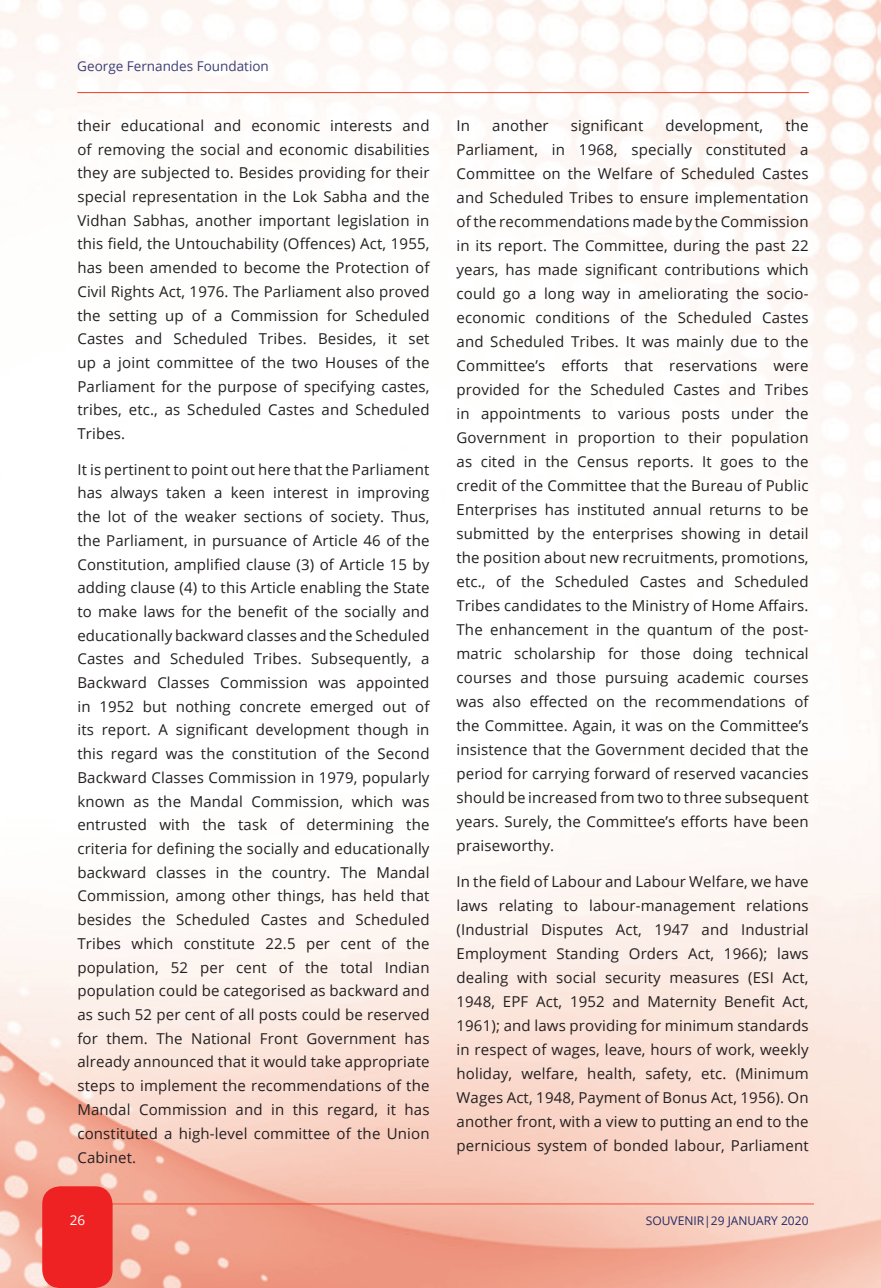
<style>
.page{position:relative;width:881px;height:1288px;background:#fff}
.page>*{position:absolute;margin:0;border:0;box-sizing:border-box;transform-origin:0 0}
.t1{font:15px/23.7px "Open Sans";letter-spacing:.01em;color:#231f20;text-align:justify}
.t2{font:13.5px "Open Sans";color:#3e4075}
.t3{font:13.5px "Open Sans";color:#fff}
.t4{font:12px "Open Sans";color:#232a67}
</style>
<div class="page">
<img style="left:0;top:0;width:881px;height:1288px">
<hr style="left:77px;top:92px;width:731px;height:1px;background:#ef4e36">
<hr style="left:70px;top:1203px;width:744px;height:1px;background:#ef4e36">
<div style="left:42px;top:1186px;width:71px;height:102px;background:#ee2123;border-radius:18px"></div>
<p class="t2" style="left:77px;top:57px;width:193px">George Fernandes Foundation</p>
<p class="t1" style="left:77px;top:113px;width:354px">their educational and economic interests and of removing the social and economic disabilities they are subjected to. Besides providing for their special representation in the Lok Sabha and the Vidhan Sabhas, another important legislation in this field, the Untouchability (Offences) Act, 1955, has been amended to become the Protection of Civil Rights Act, 1976. The Parliament also proved the setting up of a Commission for Scheduled Castes and Scheduled Tribes. Besides, it set up a joint committee of the two Houses of the Parliament for the purpose of specifying castes, tribes, etc., as Scheduled Castes and Scheduled Tribes.</p>
<p class="t1" style="left:77px;top:457px;width:354px">It is pertinent to point out here that the Parliament has always taken a keen interest in improving the lot of the weaker sections of society. Thus, the Parliament, in pursuance of Article 46 of the Constitution, amplified clause (3) of Article 15 by adding clause (4) to this Article enabling the State to make laws for the benefit of the socially and educationally backward classes and the Scheduled Castes and Scheduled Tribes. Subsequently, a Backward Classes Commission was appointed in 1952 but nothing concrete emerged out of its report. A significant development though in this regard was the constitution of the Second Backward Classes Commission in 1979, popularly known as the Mandal Commission, which was entrusted with the task of determining the criteria for defining the socially and educationally backward classes in the country. The Mandal Commission, among other things, has held that besides the Scheduled Castes and Scheduled Tribes which constitute 22.5 per cent of the population, 52 per cent of the total Indian population could be categorised as backward and as such 52 per cent of all posts could be reserved for them. The National Front Government has already announced that it would take appropriate steps to implement the recommendations of the Mandal Commission and in this regard, it has constituted a high-level committee of the Union Cabinet.</p>
<p class="t1" style="left:456px;top:113px;width:15px">In</p>
<p class="t1" style="left:492px;top:113px;width:58px">another</p>
<p class="t1" style="left:571px;top:113px;width:74px">significant</p>
<p class="t1" style="left:665px;top:113px;width:99px">development,</p>
<p class="t1" style="left:456px;top:113px;width:354px;text-indent:329px">the Parliament, in 1968, specially constituted a Committee on the Welfare of Scheduled Castes and Scheduled Tribes to ensure implementation of the recommendations made by the Commission in its report. The Committee, during the past 22 years, has made significant contributions which could go a long way in ameliorating the socio&shy;economic conditions of the Scheduled Castes and Scheduled Tribes. It was mainly due to the Committee’s efforts that reservations were provided for the Scheduled Castes and Tribes in appointments to various posts under the Government in proportion to their population as cited in the Census reports. It goes to the credit of the Committee that the Bureau of Public Enterprises has instituted annual returns to be submitted by the enterprises showing in detail the position about new recruitments, promotions, etc., of the Scheduled Castes and Scheduled Tribes candidates to the Ministry of Home Affairs.<br>The enhancement in the quantum of the post&shy;matric scholarship for those doing technical courses and those pursuing academic courses was also effected on the recommendations of the Committee. Again, it was on the Committee’s insistence that the Government decided that the period for carrying forward of reserved vacancies should be increased from two to three subsequent years. Surely, the Committee’s efforts have been praiseworthy.</p>
<p class="t1" style="left:456px;top:869px;width:354px">In the field of Labour and Labour Welfare, we have laws relating to labour-management relations (Industrial Disputes Act, 1947 and Industrial Employment Standing Orders Act, 1966); laws dealing with social security measures (ESI Act, 1948, EPF Act, 1952 and Maternity Benefit Act, 1961); and laws providing for minimum standards in respect of wages, leave, hours of work, weekly holiday, welfare, health, safety, etc. (Minimum Wages Act, 1948, Payment of Bonus Act, 1956). On another front, with a view to putting an end to the pernicious system of bonded labour, Parliament</p>
<p class="t3" style="left:70px;top:1211px;width:17px">26</p>
<p class="t4" style="left:646px;top:1212px;width:164px">SOUVENIR|29 JANUARY 2020</p>
</div>
